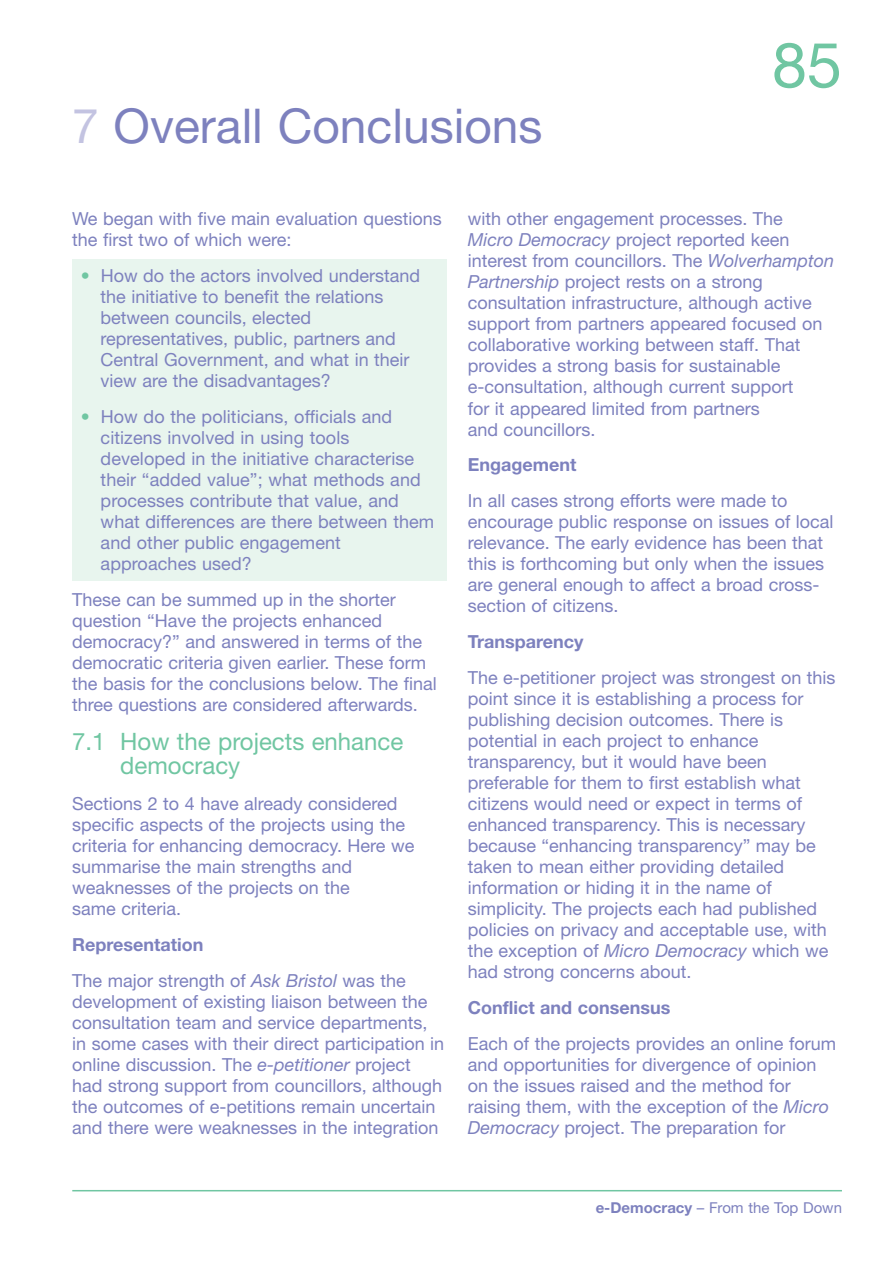
<style>
.page{position:relative;width:893px;height:1263px;background:#fff}
.page>*{position:absolute;margin:0;border:0;box-sizing:border-box;transform-origin:0 0}
.t1{font:63px "Helvetica Neue";color:#70c6a2}
.t2{font:48px "Helvetica Neue";color:#7d81be}
.t3{font:24px/24px "Helvetica Neue";color:#70c6a2}
.t4{font:18px/21px "Helvetica Neue";color:#7d81be}
.t5{font:700 18px "Helvetica Neue";color:#7d81be}
.t6{font:15px "Helvetica Neue";color:#7d81be}
.s1{color:#c3c3e1}
.s2{color:#70c6a2}
.s3{font-weight:700}
.s4{font-style:italic}
</style>
<div class="page">
<div style="left:72px;top:259px;width:374px;height:322px;background:#e8f5ee"></div>
<hr style="left:72px;top:1190px;width:770px;height:1px;background:#70c6a2">
<h2 class="t2" style="left:72px;top:109px;width:472px"><span class="s1">7</span> Overall Conclusions</h2>
<h1 class="t1" style="left:772px;top:43px;width:72px">85</h1>
<p class="t4" style="left:72px;top:210px;width:371px">We began with five main evaluation questions the first two of which were:</p>
<p class="t4" style="left:101px;top:267px;width:321px;text-indent:-20px"><span class="s2">•</span> How do the actors involved understand the initiative to benefit the relations between councils, elected representatives, public, partners and Central Government, and what in their view are the disadvantages?</p>
<p class="t4" style="left:101px;top:408px;width:335px;text-indent:-20px"><span class="s2">•</span> How do the politicians, officials and citizens involved in using tools developed in the initiative characterise their “added value”; what methods and processes contribute that value, and what differences are there between them and other public engagement approaches used?</p>
<p class="t4" style="left:72px;top:591px;width:366px">These can be summed up in the shorter question “Have the projects enhanced democracy?” and answered in terms of the democratic criteria given earlier. These form the basis for the conclusions below. The final three questions are considered afterwards.</p>
<h3 class="t3" style="left:120px;top:732px;width:284px;text-indent:-48px">7.1 How the projects enhance democracy</h3>
<p class="t4" style="left:72px;top:795px;width:344px">Sections 2 to 4 have already considered specific aspects of the projects using the criteria for enhancing democracy. Here we summarise the main strengths and weaknesses of the projects on the<br>same criteria.</p>
<p class="t4" style="left:72px;top:928px;width:335px;line-height:35.8px"><span class="s3">Representation<br></span>The major strength of <span class="s4">Ask Bristol</span> was the</p>
<p class="t4" style="left:72px;top:992px;width:373px">development of existing liaison between the consultation team and service departments, in some cases with their direct participation in online discussion. The <span class="s4">e-petitioner</span> project had strong support from councillors, although the outcomes of e-petitions remain uncertain and there were weaknesses in the integration</p>
<p class="t4" style="left:468px;top:210px;width:368px">with other engagement processes. The<br><span class="s4">Micro Democracy</span> project reported keen interest from councillors. The <span class="s4">Wolverhampton Partnership</span> project rests on a strong consultation infrastructure, although active support from partners appeared focused on collaborative working between staff. That provides a strong basis for sustainable e-consultation, although current support<br>for it appeared limited from partners<br>and councillors.</p>
<p class="t5" style="left:468px;top:458px;width:110px">Engagement</p>
<p class="t4" style="left:468px;top:492px;width:367px">In all cases strong efforts were made to encourage public response on issues of local relevance. The early evidence has been that this is forthcoming but only when the issues are general enough to affect a broad cross&shy;section of citizens.</p>
<p class="t5" style="left:468px;top:635px;width:117px">Transparency</p>
<p class="t4" style="left:468px;top:669px;width:369px">The e-petitioner project was strongest on this point since it is establishing a process for publishing decision outcomes. There is potential in each project to enhance transparency, but it would have been preferable for them to first establish what citizens would need or expect in terms of enhanced transparency. This is necessary because “enhancing transparency” may be taken to mean either providing detailed information or hiding it in the name of simplicity. The projects each had published policies on privacy and acceptable use, with the exception of <span class="s4">Micro Democracy</span> which we had strong concerns about.</p>
<p class="t5" style="left:468px;top:1001px;width:204px">Conflict and consensus</p>
<p class="t4" style="left:468px;top:1035px;width:370px">Each of the projects provides an online forum and opportunities for divergence of opinion on the issues raised and the method for raising them, with the exception of the <span class="s4">Micro Democracy</span> project. The preparation for</p>
<p class="t6" style="left:596px;top:1202px;width:248px"><span class="s3">e-Democracy</span> – From the Top Down</p>
</div>
